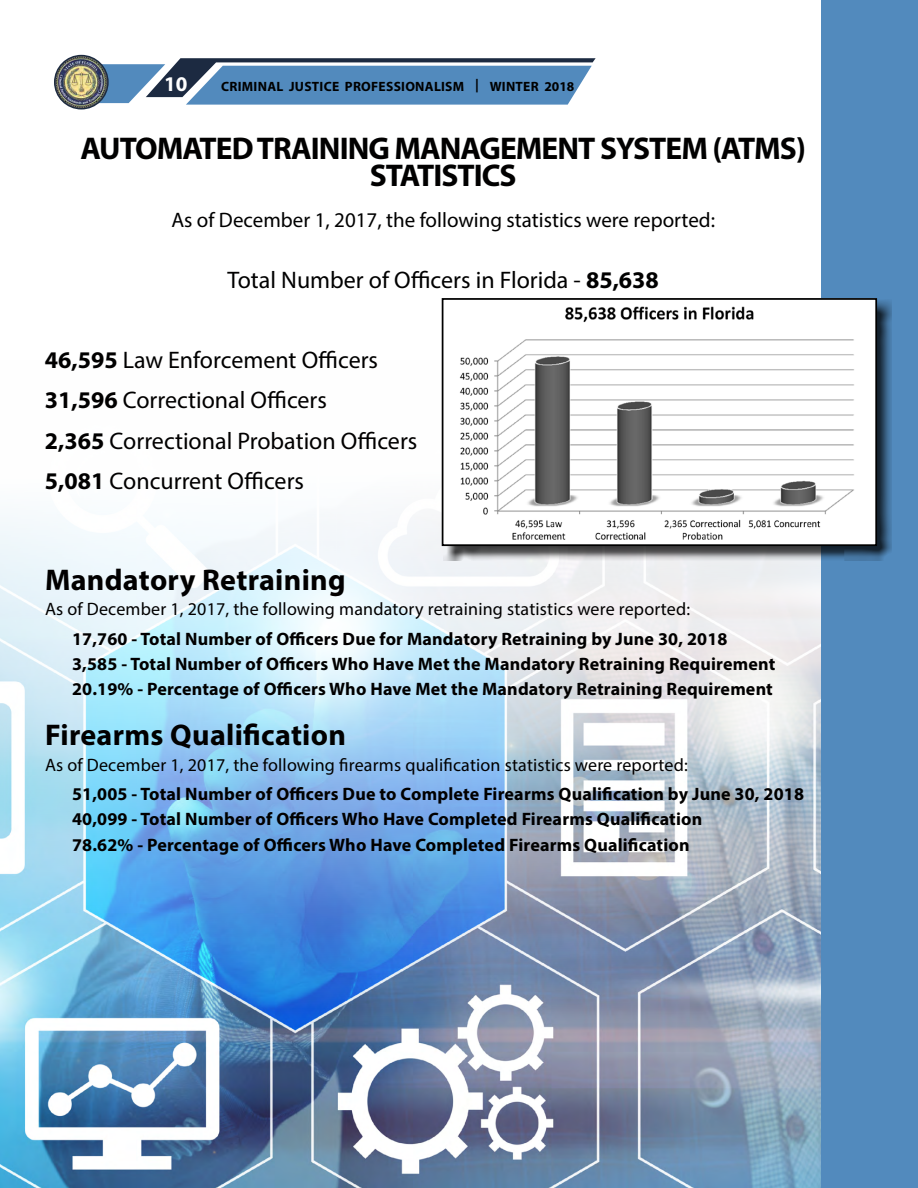
<style>
.page{position:relative;width:918px;height:1188px;background:#fff}
.page>*{position:absolute;margin:0;border:0;box-sizing:border-box;transform-origin:0 0}
.t1{font:700 31.5px/27px "Myriad Pro";letter-spacing:-.03em;color:#010000;text-align:center}
.t2{font:700 30px "Myriad Pro";letter-spacing:.01em;color:#010000}
.t3{font:24px/40.2px "Myriad Pro";color:#010000}
.t4{font:21px "Myriad Pro";color:#010000}
.t5{font:700 21px "Myriad Pro";color:#fff}
.t6{font:700 18px/25.2px "Myriad Pro";letter-spacing:.01em;color:#010000}
.t7{font:18px "Myriad Pro";letter-spacing:.01em;color:#010000}
.t8{font:700 13.5px "Myriad Pro";letter-spacing:.02em;color:#000}
.s1{font-weight:700}
</style>
<div class="page">
<img style="left:0;top:361px;width:821px;height:827px">
<svg style="left:93px;top:58px;width:503px;height:47px;background:#6790b7"></svg>
<img style="left:55px;top:56px;width:53px;height:53px;border-radius:27px">
<div style="left:54px;top:55px;width:55px;height:55px;border:2px solid #1c2a41;border-radius:50%"></div>
<div style="left:821px;top:0;width:97px;height:1188px;background:#528abd"></div>
<div style="left:444px;top:300px;width:448px;height:261px;background:#000;opacity:.75"></div>
<img style="left:445px;top:301px;width:429px;height:242px">
<div style="left:442px;top:298px;width:435px;height:248px;border:2px solid #000"></div>
<p class="t5" style="left:164px;top:70px;width:25px">10</p>
<p class="t8" style="left:221px;top:77px;width:355px">CRIMINAL JUSTICE PROFESSIONALISM | WINTER 2018</p>
<h1 class="t1" style="left:81px;top:133px;width:727px">AUTOMATED TRAINING MANAGEMENT SYSTEM (ATMS)<br>STATISTICS</h1>
<p class="t4" style="left:171px;top:207px;width:545px">As of December 1, 2017, the following statistics were reported:</p>
<h3 class="t3" style="left:228px;top:259px;width:433px">Total Number of Officers in Florida - <span class="s1">85,638</span></h3>
<h3 class="t3" style="left:45px;top:340px;width:374px"><span class="s1">46,595</span> Law Enforcement Officers<br><span class="s1">31,596</span> Correctional Officers<br><span class="s1">2,365</span> Correctional Probation Officers<br><span class="s1">5,081</span> Concurrent Officers</h3>
<h2 class="t2" style="left:45px;top:560px;width:302px">Mandatory Retraining</h2>
<p class="t7" style="left:45px;top:598px;width:647px">As of December 1, 2017, the following mandatory retraining statistics were reported:</p>
<p class="t6" style="left:72px;top:625px;width:705px">17,760 - Total Number of Officers Due for Mandatory Retraining by June 30, 2018<br>3,585 - Total Number of Officers Who Have Met the Mandatory Retraining Requirement<br>20.19% - Percentage of Officers Who Have Met the Mandatory Retraining Requirement</p>
<h2 class="t2" style="left:45px;top:716px;width:303px">Firearms Qualification</h2>
<p class="t7" style="left:45px;top:753px;width:644px">As of December 1, 2017, the following firearms qualification statistics were reported:</p>
<p class="t6" style="left:72px;top:781px;width:734px">51,005 - Total Number of Officers Due to Complete Firearms Qualification by June 30, 2018<br>40,099 - Total Number of Officers Who Have Completed Firearms Qualification<br>78.62% - Percentage of Officers Who Have Completed Firearms Qualification</p>
</div>
